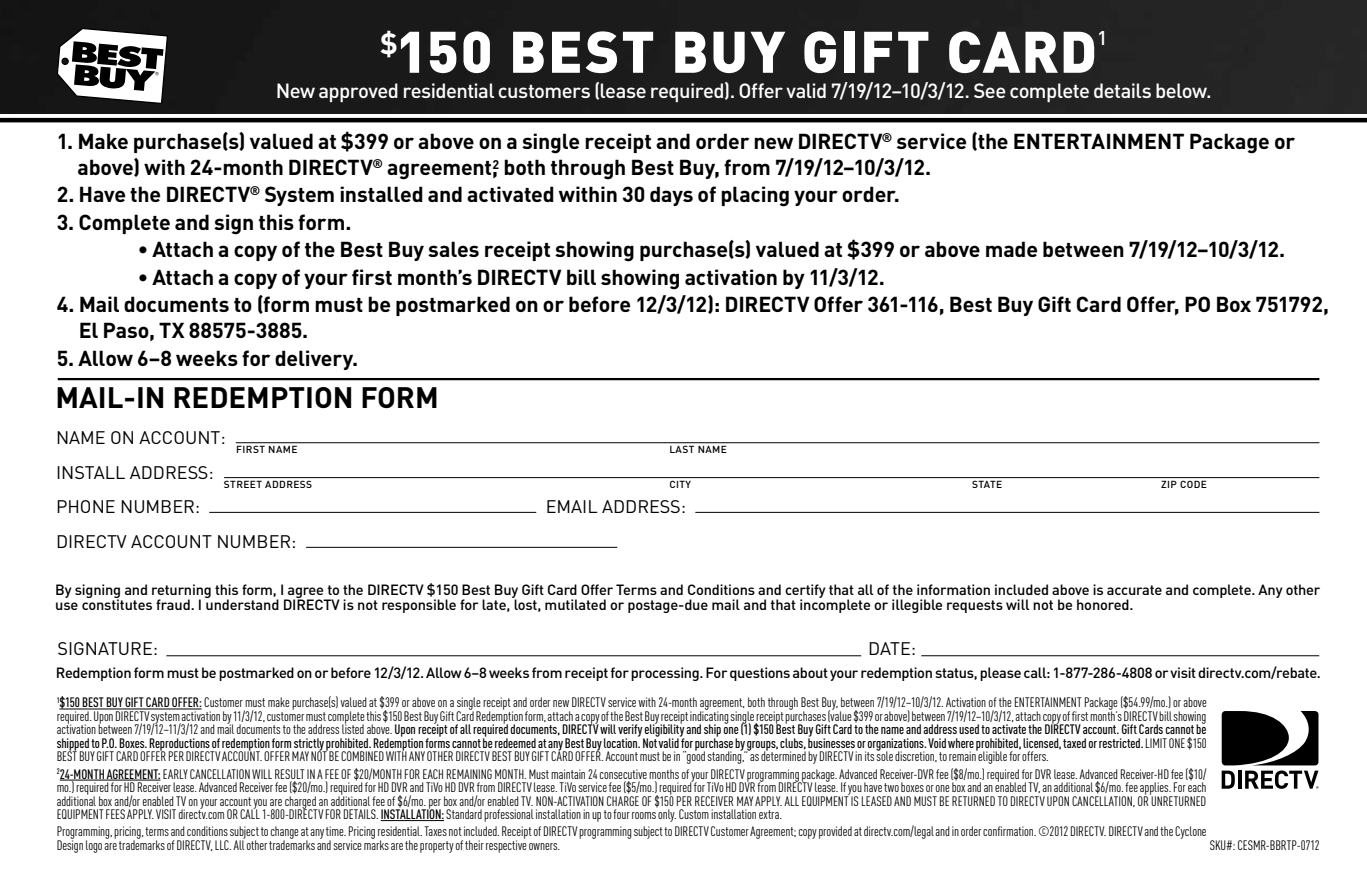
<style>
.page{position:relative;width:1367px;height:873px;background:#fff}
.page>*{position:absolute;margin:0;border:0;box-sizing:border-box;transform-origin:0 0}
.t1{font:900 57.6px "DINOT";letter-spacing:.025em;color:#fff}
.t2{font:700 29.25px "DINOT";color:#000}
.t3{font:700 21.38px/25.9px "DINOT";letter-spacing:-.01em;color:#000}
.t4{font:500 20.25px "DINOT";letter-spacing:-.03em;color:#fff}
.t5{font:500 19.57px "DINOT";color:#fff}
.t6{font:18px/34.9px "DINOT";color:#000}
.t7{font:500 14.62px/15.8px "DINOT";letter-spacing:-.015em;color:#000}
.t8{font:condensed 13.5px/13.5px "DINOT";letter-spacing:-.005em;color:#000;text-align:justify}
.t9{font:500 10.12px "DINOT";letter-spacing:.04em;color:#000}
.s1{font-weight:500}
</style>
<div class="page">
<img style="left:0;top:0;width:1367px;height:113px">
<hr style="left:0;top:118px;width:1367px;height:4px;background:#000">
<hr style="left:209px;top:512px;width:327px;height:1px;background:#000">
<hr style="left:695px;top:512px;width:624px;height:1px;background:#000">
<hr style="left:306px;top:547px;width:311px;height:1px;background:#000">
<hr style="left:236px;top:442px;width:1083px;height:1px;background:#000">
<hr style="left:224px;top:477px;width:1095px;height:1px;background:#000">
<hr style="left:58px;top:378px;width:1261px;height:2px;background:#000">
<svg style="left:56px;top:27px;width:113px;height:78px"></svg>
<hr style="left:59px;top:708px;width:143px;height:1px;background:#000">
<hr style="left:60px;top:779px;width:100px;height:1px;background:#000">
<hr style="left:381px;top:820px;width:63px;height:1px;background:#000">
<svg style="left:1222px;top:711px;width:96px;height:78px"></svg>
<hr style="left:166px;top:655px;width:695px;height:1px;background:#000">
<hr style="left:921px;top:655px;width:398px;height:1px;background:#000">
<h1 class="t1" style="left:380px;top:13px;width:718px"><sup>$</sup>150 BEST BUY GIFT CARD</h1>
<h3 class="t5" style="left:1097px;top:24px;width:12px">1</h3>
<h3 class="t4" style="left:276px;top:76px;width:937px">New approved residential customers (lease required). Offer valid 7/19/12–10/3/12. See complete details below.</h3>
<h3 class="t3" style="left:77px;top:128px;width:1219px;text-indent:-21px">1. Make purchase(s) valued at $399 or above on a single receipt and order new DIRECTV<sup>®</sup> service (the ENTERTAINMENT Package or above) with 24-month DIRECTV<sup>®</sup> agreement,<sup>2</sup> both through Best Buy, from 7/19/12–10/3/12.</h3>
<h3 class="t3" style="left:57px;top:181px;width:845px">2. Have the DIRECTV<sup>®</sup> System installed and activated within 30 days of placing your order.</h3>
<h3 class="t3" style="left:57px;top:208px;width:296px">3. Complete and sign this form.</h3>
<h3 class="t3" style="left:138px;top:236px;width:1149px">• Attach a copy of the Best Buy sales receipt showing purchase(s) valued at $399 or above made between 7/19/12–10/3/12.</h3>
<h3 class="t3" style="left:138px;top:263px;width:749px">• Attach a copy of your first month’s DIRECTV bill showing activation by 11/3/12.</h3>
<h3 class="t3" style="left:79px;top:291px;width:1252px;text-indent:-22px">4. Mail documents to (form must be postmarked on or before 12/3/12): DIRECTV Offer 361-116, Best Buy Gift Card Offer, PO Box 751792,<br>El Paso, TX 88575-3885.</h3>
<h3 class="t3" style="left:57px;top:344px;width:303px">5. Allow 6–8 weeks for delivery.</h3>
<h2 class="t2" style="left:55px;top:378px;width:385px">MAIL-IN REDEMPTION FORM</h2>
<h3 class="t6" style="left:56px;top:419px;width:171px">NAME ON ACCOUNT:<br>INSTALL ADDRESS:<br>PHONE NUMBER:</h3>
<p class="t9" style="left:236px;top:443px;width:63px">FIRST NAME</p>
<p class="t9" style="left:669px;top:442px;width:59px">LAST NAME</p>
<p class="t9" style="left:224px;top:478px;width:90px">STREET ADDRESS</p>
<p class="t9" style="left:669px;top:477px;width:23px">CITY</p>
<p class="t9" style="left:972px;top:477px;width:32px">STATE</p>
<p class="t9" style="left:1161px;top:477px;width:47px">ZIP CODE</p>
<h3 class="t6" style="left:546px;top:489px;width:142px">EMAIL ADDRESS:</h3>
<h3 class="t6" style="left:56px;top:524px;width:242px">DIRECTV ACCOUNT NUMBER:</h3>
<p class="t7" style="left:55px;top:581px;width:1267px">By signing and returning this form, I agree to the DIRECTV $150 Best Buy Gift Card Offer Terms and Conditions and certify that all of the information included above is accurate and complete. Any other use constitutes fraud. I understand DIRECTV is not responsible for late, lost, mutilated or postage-due mail and that incomplete or illegible requests will not be honored.</p>
<h3 class="t6" style="left:58px;top:630px;width:102px">SIGNATURE:</h3>
<h3 class="t6" style="left:868px;top:630px;width:49px">DATE:</h3>
<p class="t7" style="left:56px;top:664px;width:1266px">Redemption form must be postmarked on or before 12/3/12. Allow 6–8 weeks from receipt for processing. For questions about your redemption status, please call: 1-877-286-4808 or visit directv.com/rebate.</p>
<p class="t8" style="left:57px;top:696px;width:1152px"><sup>1</sup><span class="s1">$150 BEST BUY GIFT CARD OFFER:</span> Customer must make purchase(s) valued at $399 or above on a single receipt and order new DIRECTV service with 24-month agreement, both through Best Buy, between 7/19/12–10/3/12. Activation of the ENTERTAINMENT Package ($54.99/mo.) or above required. Upon DIRECTV system activation by 11/3/12, customer must complete this $150 Best Buy Gift Card Redemption form, attach a copy of the Best Buy receipt indicating single receipt purchases (value $399 or above) between 7/19/12–10/3/12, attach copy of first month’s DIRECTV bill showing activation between 7/19/12–11/3/12 and mail documents to the address listed above. <span class="s1">Upon receipt of all required documents, DIRECTV will verify eligibility and ship one (1) $150 Best Buy Gift Card to the name and address used to activate the DIRECTV account. Gift Cards cannot be shipped to P.O. Boxes. Reproductions of redemption form strictly prohibited. Redemption forms cannot be redeemed at any Best Buy location. Not valid for purchase by groups, clubs, businesses or organizations. Void where prohibited, licensed, taxed or restricted.</span> LIMIT ONE $150<br>BEST BUY GIFT CARD OFFER PER DIRECTV ACCOUNT. OFFER MAY NOT BE COMBINED WITH ANY OTHER DIRECTV BEST BUY GIFT CARD OFFER. Account must be in “good standing,” as determined by DIRECTV in its sole discretion, to remain eligible for offers.</p>
<p class="t8" style="left:57px;top:767px;width:1151px"><sup>2</sup><span class="s1">24-MONTH AGREEMENT:</span> EARLY CANCELLATION WILL RESULT IN A FEE OF $20/MONTH FOR EACH REMAINING MONTH. Must maintain 24 consecutive months of your DIRECTV programming package. Advanced Receiver-DVR fee ($8/mo.) required for DVR lease. Advanced Receiver-HD fee ($10/ mo.) required for HD Receiver lease. Advanced Receiver fee ($20/mo.) required for HD DVR and TiVo HD DVR from DIRECTV lease. TiVo service fee ($5/mo.) required for TiVo HD DVR from DIRECTV lease. If you have two boxes or one box and an enabled TV, an additional $6/mo. fee applies. For each additional box and/or enabled TV on your account you are charged an additional fee of $6/mo. per box and/or enabled TV. NON-ACTIVATION CHARGE OF $150 PER RECEIVER MAY APPLY. ALL EQUIPMENT IS LEASED AND MUST BE RETURNED TO DIRECTV UPON CANCELLATION, OR UNRETURNED EQUIPMENT FEES APPLY. VISIT directv.com OR CALL 1-800-DIRECTV FOR DETAILS. <span class="s1">INSTALLATION:</span> Standard professional installation in up to four rooms only. Custom installation extra.</p>
<p class="t8" style="left:57px;top:824px;width:1151px">Programming, pricing, terms and conditions subject to change at any time. Pricing residential. Taxes not included. Receipt of DIRECTV programming subject to DIRECTV Customer Agreement; copy provided at directv.com/legal and in order confirmation. ©2012 DIRECTV. DIRECTV and the Cyclone<br>Design logo are trademarks of DIRECTV, LLC. All other trademarks and service marks are the property of their respective owners.</p>
<p class="t8" style="left:1210px;top:838px;width:112px">SKU#: CESMR-BBRTP-0712</p>
</div>
